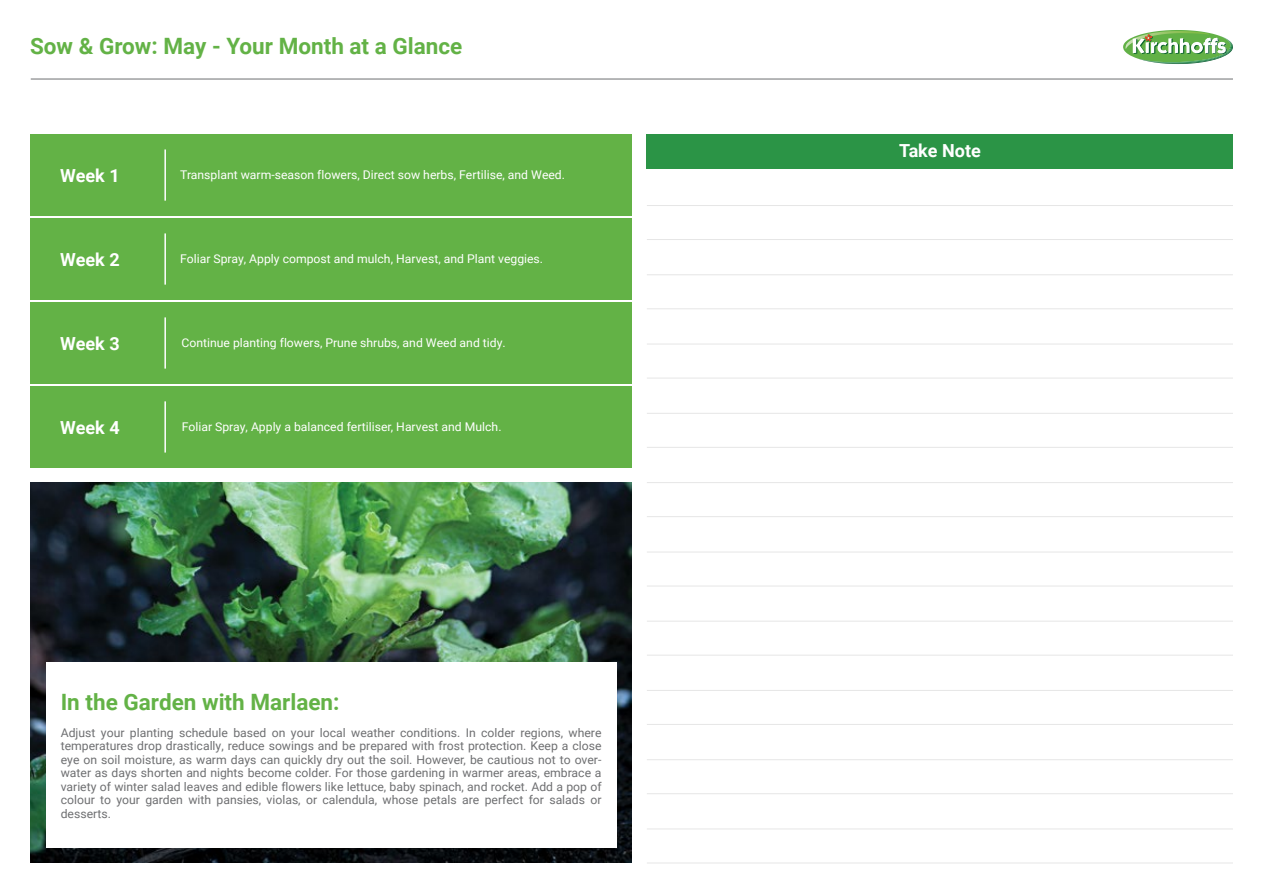
<style>
.page{position:relative;width:1263px;height:893px;background:#fff}
.page>*{position:absolute;margin:0;border:0;box-sizing:border-box;transform-origin:0 0}
.t1{font:700 22.5px "Roboto";color:#63b246}
.t2{font:700 18px "Roboto";color:#fff}
.t3{font:12px/13.5px "Roboto";color:#6e6f71;text-align:justify}
.t4{font:12px "Roboto";color:#fff}
</style>
<div class="page">
<svg style="left:1123px;top:30px;width:110px;height:34px"></svg>
<hr style="left:31px;top:79px;width:1202px;height:1px;background:#6e6f71">
<img style="left:30px;top:483px;width:602px;height:380px">
<div style="left:46px;top:663px;width:570px;height:185px;background:#fff"></div>
<div style="left:30px;top:134px;width:602px;height:82px;background:#63b246"></div>
<hr style="left:164px;top:149px;width:2px;height:52px;background:#fff">
<div style="left:30px;top:386px;width:602px;height:82px;background:#63b246"></div>
<hr style="left:164px;top:401px;width:2px;height:52px;background:#fff">
<div style="left:30px;top:218px;width:602px;height:82px;background:#63b246"></div>
<hr style="left:164px;top:233px;width:2px;height:52px;background:#fff">
<div style="left:30px;top:302px;width:602px;height:82px;background:#63b246"></div>
<hr style="left:164px;top:317px;width:2px;height:52px;background:#fff">
<hr style="left:647px;top:239px;width:586px;height:1px;background:#e6e6e6">
<hr style="left:647px;top:205px;width:586px;height:1px;background:#e6e6e6">
<hr style="left:647px;top:308px;width:586px;height:1px;background:#e6e6e6">
<hr style="left:647px;top:274px;width:586px;height:1px;background:#e6e6e6">
<hr style="left:647px;top:378px;width:586px;height:1px;background:#e6e6e6">
<hr style="left:647px;top:344px;width:586px;height:1px;background:#e6e6e6">
<hr style="left:647px;top:447px;width:586px;height:1px;background:#e6e6e6">
<hr style="left:647px;top:413px;width:586px;height:1px;background:#e6e6e6">
<hr style="left:647px;top:516px;width:586px;height:1px;background:#e6e6e6">
<hr style="left:647px;top:482px;width:586px;height:1px;background:#e6e6e6">
<hr style="left:647px;top:655px;width:586px;height:1px;background:#e6e6e6">
<hr style="left:647px;top:621px;width:586px;height:1px;background:#e6e6e6">
<hr style="left:647px;top:724px;width:586px;height:1px;background:#e6e6e6">
<hr style="left:647px;top:690px;width:586px;height:1px;background:#e6e6e6">
<hr style="left:647px;top:793px;width:586px;height:1px;background:#e6e6e6">
<hr style="left:647px;top:759px;width:586px;height:1px;background:#e6e6e6">
<hr style="left:647px;top:863px;width:586px;height:1px;background:#e6e6e6">
<hr style="left:647px;top:829px;width:586px;height:1px;background:#e6e6e6">
<hr style="left:647px;top:586px;width:586px;height:1px;background:#e6e6e6">
<hr style="left:647px;top:552px;width:586px;height:1px;background:#e6e6e6">
<div style="left:647px;top:134px;width:586px;height:34px;background:#2b9446"></div>
<h1 class="t1" style="left:30px;top:30px;width:434px">Sow &amp; Grow: May - Your Month at a Glance</h1>
<h2 class="t2" style="left:60px;top:163px;width:61px">Week 1</h2>
<p class="t4" style="left:180px;top:166px;width:386px">Transplant warm-season flowers, Direct sow herbs, Fertilise, and Weed.</p>
<h2 class="t2" style="left:60px;top:247px;width:61px">Week 2</h2>
<p class="t4" style="left:180px;top:250px;width:364px">Foliar Spray, Apply compost and mulch, Harvest, and Plant veggies.</p>
<h2 class="t2" style="left:60px;top:331px;width:61px">Week 3</h2>
<p class="t4" style="left:181px;top:334px;width:326px">Continue planting flowers, Prune shrubs, and Weed and tidy.</p>
<h2 class="t2" style="left:60px;top:414px;width:61px">Week 4</h2>
<p class="t4" style="left:182px;top:418px;width:321px">Foliar Spray, Apply a balanced fertiliser, Harvest and Mulch.</p>
<h1 class="t1" style="left:61px;top:686px;width:280px">In the Garden with Marlaen:</h1>
<p class="t3" style="left:61px;top:725px;width:542px">Adjust your planting schedule based on your local weather conditions. In colder regions, where temperatures drop drastically, reduce sowings and be prepared with frost protection. Keep a close eye on soil moisture, as warm days can quickly dry out the soil. However, be cautious not to over&shy;water as days shorten and nights become colder. For those gardening in warmer areas, embrace a variety of winter salad leaves and edible flowers like lettuce, baby spinach, and rocket. Add a pop of colour to your garden with pansies, violas, or calendula, whose petals are perfect for salads or desserts.</p>
<h2 class="t2" style="left:899px;top:138px;width:83px">Take Note</h2>
</div>
